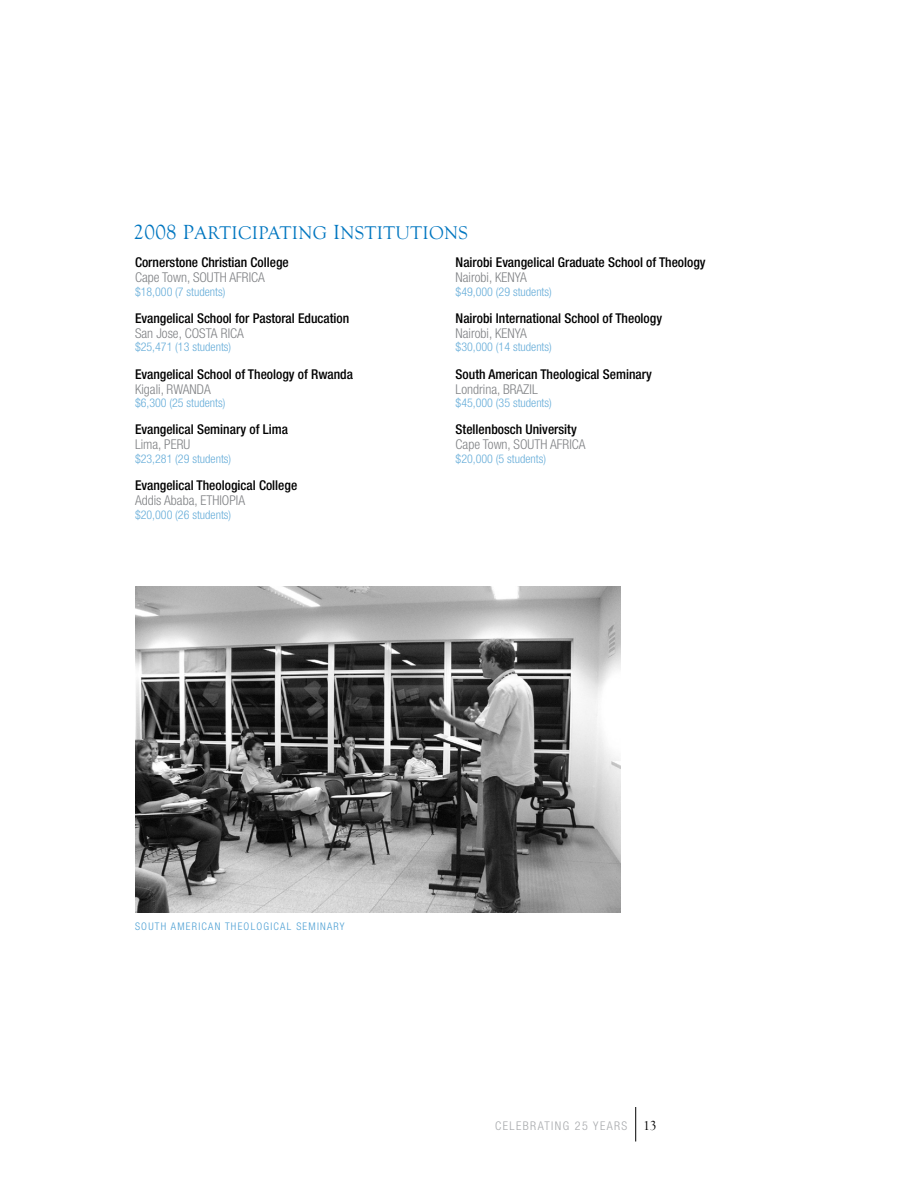
<style>
.page{position:relative;width:918px;height:1188px;background:#fff}
.page>*{position:absolute;margin:0;border:0;box-sizing:border-box;transform-origin:0 0}
.t1{font:18.9px "Goudy Old Style T";letter-spacing:.02em;color:#0076c0}
.t2{font:500 condensed 13.5px "Helvetica Neue LT";color:#000}
.t3{font:300 condensed 13.5px "Helvetica Neue LT";color:#808285}
.t4{font:300 condensed 12px "Helvetica Neue LT";color:#66add9}
.t5{font:300 condensed 12px "Helvetica Neue LT";letter-spacing:.12em;color:#a7a9ac}
.t6{font:300 condensed 10.5px "Helvetica Neue LT";letter-spacing:.12em;color:#4c9fd3}
.s1{font-size:21px}
.s2{font-family:"Goudy Old Style T";font-weight:400;font-stretch:normal;font-size:13.5px;color:#000}
</style>
<div class="page">
<hr style="left:635px;top:1107px;width:1px;height:35px;background:#000">
<img style="left:135px;top:586px;width:486px;height:326px">
<h1 class="t1" style="left:134px;top:222px;width:336px"><span class="s1">2008 P</span>ARTICIPATING <span class="s1">I</span>NSTITUTIONS</h1>
<p class="t2" style="left:135px;top:254px;width:155px">Cornerstone Christian College</p>
<p class="t3" style="left:135px;top:270px;width:131px">Cape Town, SOUTH AFRICA</p>
<p class="t4" style="left:135px;top:284px;width:92px">$18,000 (7 students)</p>
<p class="t2" style="left:135px;top:310px;width:216px">Evangelical School for Pastoral Education</p>
<p class="t3" style="left:135px;top:325px;width:110px">San Jose, COSTA RICA</p>
<p class="t4" style="left:135px;top:340px;width:98px">$25,471 (13 students)</p>
<p class="t2" style="left:135px;top:366px;width:220px">Evangelical School of Theology of Rwanda</p>
<p class="t3" style="left:135px;top:381px;width:77px">Kigali, RWANDA</p>
<p class="t4" style="left:135px;top:396px;width:92px">$6,300 (25 students)</p>
<p class="t2" style="left:135px;top:422px;width:155px">Evangelical Seminary of Lima</p>
<p class="t3" style="left:135px;top:437px;width:57px">Lima, PERU</p>
<p class="t4" style="left:135px;top:452px;width:98px">$23,281 (29 students)</p>
<p class="t2" style="left:135px;top:477px;width:164px">Evangelical Theological College</p>
<p class="t3" style="left:135px;top:493px;width:112px">Addis Ababa, ETHIOPIA</p>
<p class="t4" style="left:135px;top:508px;width:98px">$20,000 (26 students)</p>
<p class="t2" style="left:456px;top:254px;width:252px">Nairobi Evangelical Graduate School of Theology</p>
<p class="t3" style="left:456px;top:270px;width:73px">Nairobi, KENYA</p>
<p class="t4" style="left:456px;top:284px;width:98px">$49,000 (29 students)</p>
<p class="t2" style="left:456px;top:310px;width:208px">Nairobi International School of Theology</p>
<p class="t3" style="left:456px;top:325px;width:73px">Nairobi, KENYA</p>
<p class="t4" style="left:456px;top:340px;width:98px">$30,000 (14 students)</p>
<p class="t2" style="left:456px;top:366px;width:198px">South American Theological Seminary</p>
<p class="t3" style="left:456px;top:381px;width:84px">Londrina, BRAZIL</p>
<p class="t4" style="left:456px;top:396px;width:98px">$45,000 (35 students)</p>
<p class="t2" style="left:456px;top:422px;width:123px">Stellenbosch University</p>
<p class="t3" style="left:456px;top:437px;width:131px">Cape Town, SOUTH AFRICA</p>
<p class="t4" style="left:456px;top:452px;width:92px">$20,000 (5 students)</p>
<p class="t6" style="left:135px;top:920px;width:211px">SOUTH AMERICAN THEOLOGICAL SEMINARY</p>
<p class="t5" style="left:495px;top:1119px;width:163px">CELEBRATING 25 YEARS <span class="s2">13</span></p>
</div>
